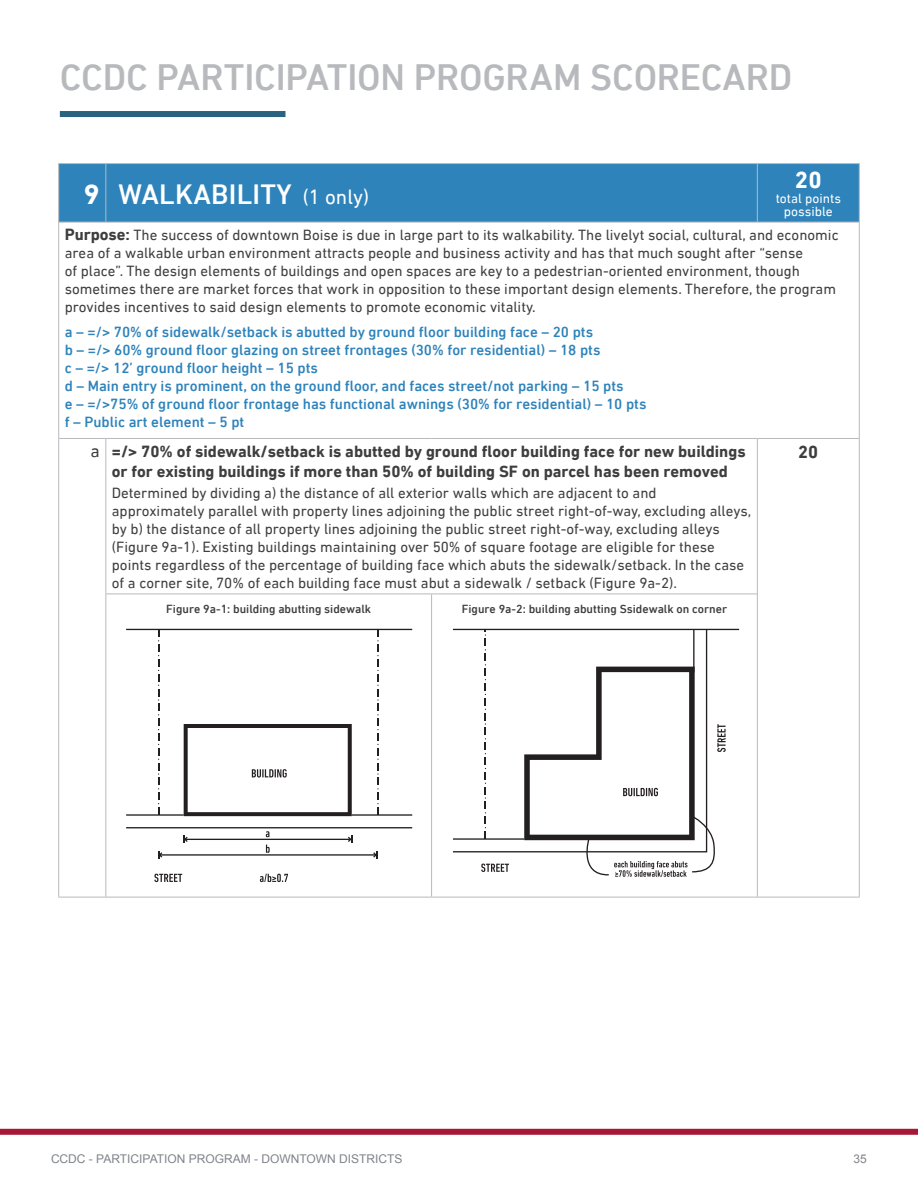
<style>
.page{position:relative;width:918px;height:1188px;background:#fff}
.page>*{position:absolute;margin:0;border:0;box-sizing:border-box;transform-origin:0 0}
.Headline_27_25_Left{font:500 37.5px "DIN Next LT Pro";letter-spacing:-.005em;color:#b7b9bd}
.t1{font:500 28.5px "DIN Next LT Pro";letter-spacing:.01em;color:#fff}
.t2{font:700 28.5px "DIN Next LT Pro";color:#fff}
.t3{font:700 24px "DIN Next LT Pro";color:#fff}
.t4{font:700 18px "DIN Next LT Pro";color:#3e3e3f}
.t5{font:18px "DIN Next LT Pro";color:#3e3e3f}
.t6{font:700 16.5px/19.8px "DIN Next LT Pro";color:#3e3e3f}
.t7{font:15px/18px "DIN Next LT Pro";color:#3e3e3f}
.t8{font:500 15px "DIN Next LT Pro";color:#2e83bb}
.t9{font:13.5px/13.5px "DIN Next LT Pro";color:#fff;text-align:center}
.t10{font:500 12px "DIN Next LT Pro";color:#3e3e3f}
.t11{font:12px "Arial";color:#80838a}
.s1{font-weight:700;font-size:16.5px}
.s2{font-weight:400;font-size:21px}
</style>
<div class="page">
<div style="left:0;top:1129px;width:918px;height:6px;background:#a61836"></div>
<div style="left:60px;top:111px;width:225px;height:6px;background:#2b627f"></div>
<div style="left:59px;top:164px;width:800px;height:58px;background:#2e83bb"></div>
<hr style="left:105px;top:164px;width:1px;height:58px;background:#b7b9bd">
<hr style="left:757px;top:164px;width:1px;height:58px;background:#b7b9bd">
<hr style="left:105px;top:439px;width:1px;height:155px;background:#b7b9bd">
<hr style="left:757px;top:439px;width:1px;height:155px;background:#b7b9bd">
<hr style="left:105px;top:594px;width:1px;height:303px;background:#b7b9bd">
<hr style="left:431px;top:594px;width:1px;height:303px;background:#b7b9bd">
<hr style="left:757px;top:594px;width:1px;height:303px;background:#b7b9bd">
<hr style="left:58px;top:163px;width:48px;height:1px;background:#b7b9bd">
<hr style="left:106px;top:163px;width:326px;height:1px;background:#b7b9bd">
<hr style="left:432px;top:163px;width:325px;height:1px;background:#b7b9bd">
<hr style="left:757px;top:163px;width:103px;height:1px;background:#b7b9bd">
<hr style="left:58px;top:164px;width:1px;height:58px;background:#b7b9bd">
<hr style="left:859px;top:164px;width:1px;height:58px;background:#b7b9bd">
<hr style="left:59px;top:222px;width:47px;height:1px;background:#b7b9bd">
<hr style="left:106px;top:222px;width:326px;height:1px;background:#b7b9bd">
<hr style="left:432px;top:222px;width:325px;height:1px;background:#b7b9bd">
<hr style="left:757px;top:222px;width:102px;height:1px;background:#b7b9bd">
<hr style="left:58px;top:222px;width:1px;height:216px;background:#b7b9bd">
<hr style="left:859px;top:222px;width:1px;height:216px;background:#b7b9bd">
<hr style="left:59px;top:438px;width:47px;height:1px;background:#b7b9bd">
<hr style="left:106px;top:438px;width:326px;height:1px;background:#b7b9bd">
<hr style="left:432px;top:438px;width:325px;height:1px;background:#b7b9bd">
<hr style="left:757px;top:438px;width:102px;height:1px;background:#b7b9bd">
<hr style="left:58px;top:897px;width:48px;height:1px;background:#b7b9bd">
<hr style="left:106px;top:897px;width:326px;height:1px;background:#b7b9bd">
<hr style="left:432px;top:897px;width:325px;height:1px;background:#b7b9bd">
<hr style="left:757px;top:897px;width:103px;height:1px;background:#b7b9bd">
<hr style="left:58px;top:438px;width:1px;height:156px;background:#b7b9bd">
<hr style="left:859px;top:438px;width:1px;height:156px;background:#b7b9bd">
<hr style="left:58px;top:594px;width:1px;height:303px;background:#b7b9bd">
<hr style="left:859px;top:594px;width:1px;height:303px;background:#b7b9bd">
<hr style="left:106px;top:594px;width:326px;height:1px;background:#b7b9bd">
<hr style="left:432px;top:594px;width:325px;height:1px;background:#b7b9bd">
<svg style="left:377px;top:630px;width:2px;height:184px"></svg>
<svg style="left:158px;top:630px;width:1px;height:184px"></svg>
<hr style="left:126px;top:629px;width:286px;height:1px;background:#231f20">
<hr style="left:352px;top:814px;width:60px;height:2px;background:#231f20">
<hr style="left:126px;top:814px;width:58px;height:2px;background:#231f20">
<hr style="left:126px;top:827px;width:286px;height:1px;background:#231f20">
<svg style="left:184px;top:724px;width:168px;height:92px"></svg>
<svg style="left:154px;top:874px;width:28px;height:8px"></svg>
<svg style="left:260px;top:874px;width:28px;height:8px"></svg>
<svg style="left:158px;top:831px;width:220px;height:28px"></svg>
<svg style="left:453px;top:628px;width:287px;height:225px"></svg>
<svg style="left:481px;top:864px;width:28px;height:8px"></svg>
<hr style="left:693px;top:629px;width:2px;height:43px;background:#231f20">
<svg style="left:524px;top:667px;width:202px;height:210px"></svg>
<p class="Headline_27_25_Left" style="left:60px;top:55px;width:734px">CCDC PARTICIPATION PROGRAM SCORECARD</p>
<p class="t3" style="left:795px;top:165px;width:29px">20</p>
<p class="t9" style="left:776px;top:191px;width:67px">total points possible</p>
<p class="t7" style="left:65px;top:226px;width:776px"><span class="s1">Purpose:</span> The success of downtown Boise is due in large part to its walkability. The livelyt social, cultural, and economic area of a walkable urban environment attracts people and business activity and has that much sought after “sense<br>of place”. The design elements of buildings and open spaces are key to a pedestrian-oriented environment, though sometimes there are market forces that work in opposition to these important design elements. Therefore, the program provides incentives to said design elements to promote economic vitality.</p>
<p class="t8" style="left:65px;top:323px;width:530px">a – =/&gt; 70% of sidewalk/setback is abutted by ground floor building face – 20 pts</p>
<p class="t8" style="left:65px;top:341px;width:537px">b – =/&gt; 60% ground floor glazing on street frontages (30% for residential) – 18 pts</p>
<p class="t8" style="left:65px;top:359px;width:255px">c – =/&gt; 12’ ground floor height – 15 pts</p>
<p class="t8" style="left:65px;top:377px;width:560px">d – Main entry is prominent, on the ground floor, and faces street/not parking – 15 pts</p>
<p class="t8" style="left:65px;top:395px;width:583px">e – =/&gt;75% of ground floor frontage has functional awnings (30% for residential) – 10 pts</p>
<p class="t8" style="left:65px;top:413px;width:181px">f – Public art element – 5 pt</p>
<p class="t5" style="left:90px;top:440px;width:11px">a</p>
<p class="t6" style="left:112px;top:441px;width:635px">=/&gt; 70% of sidewalk/setback is abutted by ground floor building face for new buildings or for existing buildings if more than 50% of building SF on parcel has been removed</p>
<p class="t7" style="left:112px;top:484px;width:641px">Determined by dividing a) the distance of all exterior walls which are adjacent to and approximately parallel with property lines adjoining the public street right-of-way, excluding alleys, by b) the distance of all property lines adjoining the public street right-of-way, excluding alleys (Figure 9a-1). Existing buildings maintaining over 50% of square footage are eligible for these points regardless of the percentage of building face which abuts the sidewalk/setback. In the case of a corner site, 70% of each building face must abut a sidewalk / setback (Figure 9a-2).</p>
<p class="t2" style="left:84px;top:177px;width:17px">9</p>
<p class="t1" style="left:119px;top:177px;width:252px">WALKABILITY <span class="s2">(1 only)</span></p>
<p class="t4" style="left:798px;top:441px;width:22px">20</p>
<p class="t10" style="left:166px;top:602px;width:206px">Figure 9a-1: building abutting sidewalk</p>
<p class="t10" style="left:462px;top:602px;width:267px">Figure 9a-2: building abutting Ssidewalk on corner</p>
<p class="t11" style="left:51px;top:1151px;width:353px">CCDC - PARTICIPATION PROGRAM - DOWNTOWN DISTRICTS</p>
<p class="t11" style="left:854px;top:1151px;width:15px">35</p>
</div>
